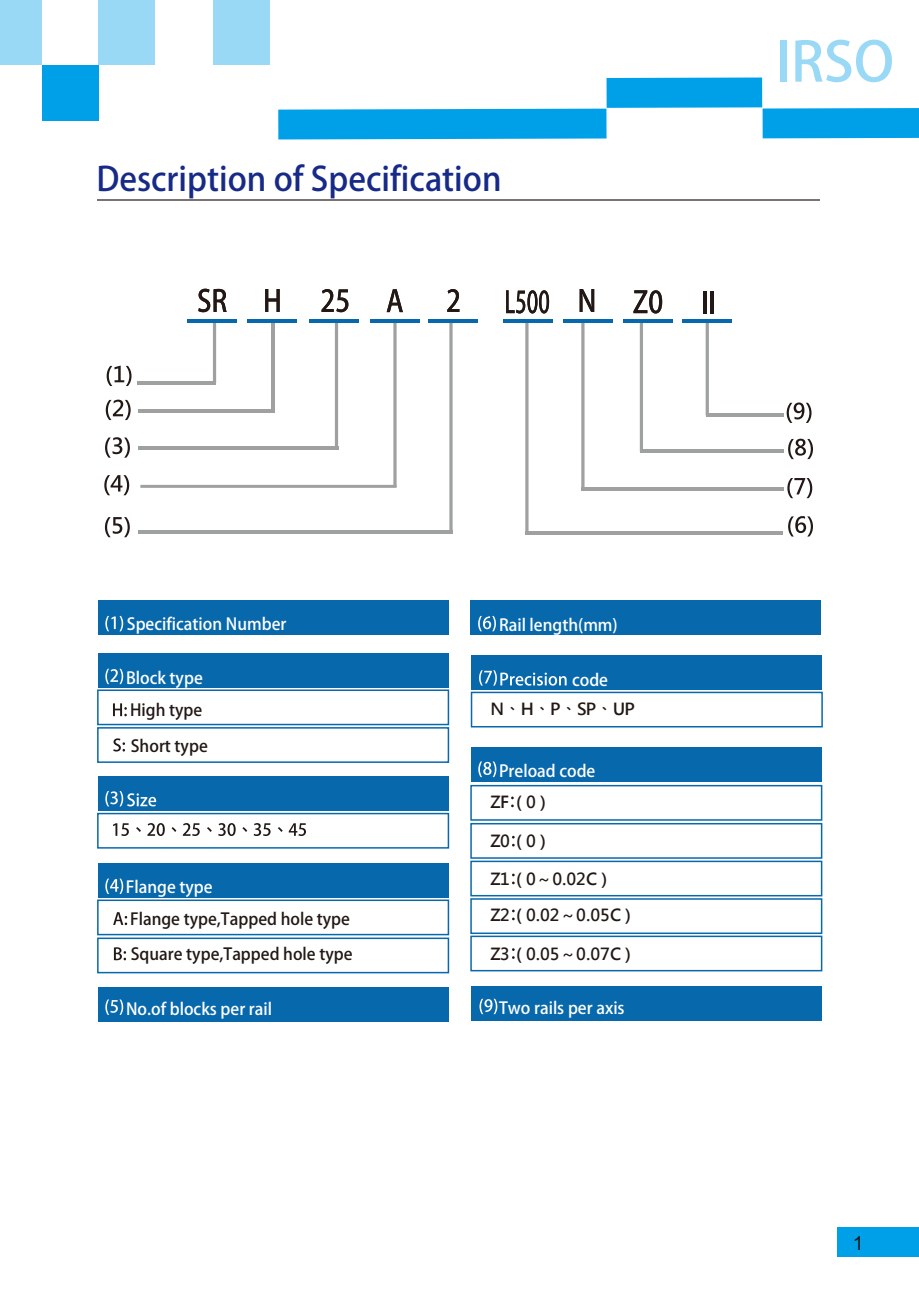
<style>
.page{position:relative;width:919px;height:1289px;background:#fff}
.page>*{position:absolute;margin:0;border:0;box-sizing:border-box;transform-origin:0 0}
.t1{font:700 33px "Adobe Fan Heiti Std";color:#172a88}
.t2{font:19.5px "Arial";color:#221815}
.t3{font:700 16.5px "Adobe Fan Heiti Std";color:#fff}
.t4{font:700 16.5px/35.2px "Adobe Fan Heiti Std";color:#221815}
.t5{font:700 16.5px/36px "Microsoft Jheng Hei";color:#221815}
</style>
<div class="page">
<svg style="left:278px;top:40px;width:640px;height:99px"></svg>
<div style="left:98px;top:0;width:57px;height:64px;background:#9ad9f6"></div>
<div style="left:42px;top:65px;width:56px;height:55px;background:#00a0e9"></div>
<div style="left:0;top:0;width:42px;height:64px;background:#9ad9f6"></div>
<div style="left:213px;top:0;width:57px;height:64px;background:#9ad9f6"></div>
<div style="left:98px;top:601px;width:350px;height:34px;background:#0868ac"></div>
<svg style="left:105px;top:616px;width:18px;height:15px"></svg>
<div style="left:470px;top:601px;width:351px;height:34px;background:#0868ac"></div>
<svg style="left:478px;top:616px;width:18px;height:15px"></svg>
<div style="left:471px;top:655px;width:351px;height:34px;background:#0868ac"></div>
<div style="left:98px;top:987px;width:350px;height:34px;background:#0868ac"></div>
<svg style="left:105px;top:999px;width:18px;height:15px"></svg>
<div style="left:98px;top:776px;width:350px;height:34px;background:#0868ac"></div>
<svg style="left:105px;top:791px;width:51px;height:15px"></svg>
<div style="left:98px;top:653px;width:350px;height:35px;background:#0868ac"></div>
<svg style="left:105px;top:668px;width:18px;height:16px"></svg>
<div style="left:97px;top:727px;width:352px;height:36px;border:2px solid #0868ac"></div>
<div style="left:97px;top:812px;width:352px;height:36px;border:2px solid #0868ac"></div>
<div style="left:97px;top:689px;width:352px;height:36px;border:2px solid #0868ac"></div>
<div style="left:98px;top:863px;width:350px;height:34px;background:#0868ac"></div>
<svg style="left:105px;top:878px;width:18px;height:16px"></svg>
<div style="left:97px;top:937px;width:352px;height:36px;border:2px solid #0868ac"></div>
<div style="left:97px;top:899px;width:352px;height:36px;border:2px solid #0868ac"></div>
<svg style="left:113px;top:823px;width:16px;height:13px"></svg>
<svg style="left:136px;top:827px;width:5px;height:5px"></svg>
<svg style="left:147px;top:823px;width:18px;height:13px"></svg>
<svg style="left:171px;top:827px;width:5px;height:5px"></svg>
<svg style="left:183px;top:823px;width:17px;height:13px"></svg>
<svg style="left:207px;top:827px;width:5px;height:5px"></svg>
<svg style="left:218px;top:823px;width:18px;height:13px"></svg>
<svg style="left:242px;top:827px;width:5px;height:5px"></svg>
<svg style="left:254px;top:823px;width:16px;height:13px"></svg>
<svg style="left:278px;top:827px;width:5px;height:5px"></svg>
<svg style="left:289px;top:823px;width:17px;height:13px"></svg>
<div style="left:470px;top:691px;width:352px;height:36px;border:2px solid #0868ac"></div>
<div style="left:471px;top:747px;width:351px;height:34px;background:#0868ac"></div>
<div style="left:470px;top:860px;width:352px;height:36px;border:2px solid #0868ac"></div>
<div style="left:470px;top:823px;width:352px;height:35px;border:2px solid #0868ac"></div>
<div style="left:470px;top:935px;width:352px;height:36px;border:2px solid #0868ac"></div>
<div style="left:470px;top:898px;width:352px;height:36px;border:2px solid #0868ac"></div>
<div style="left:470px;top:785px;width:352px;height:35px;border:2px solid #0868ac"></div>
<div style="left:471px;top:986px;width:351px;height:34px;background:#0868ac"></div>
<svg style="left:479px;top:998px;width:18px;height:16px"></svg>
<hr style="left:98px;top:199px;width:722px;height:1px;background:#221714">
<svg style="left:198px;top:289px;width:29px;height:23px"></svg>
<svg style="left:265px;top:289px;width:14px;height:23px"></svg>
<svg style="left:321px;top:289px;width:27px;height:23px"></svg>
<svg style="left:386px;top:289px;width:17px;height:23px"></svg>
<svg style="left:447px;top:289px;width:12px;height:23px"></svg>
<svg style="left:506px;top:290px;width:43px;height:23px"></svg>
<svg style="left:579px;top:289px;width:15px;height:23px"></svg>
<svg style="left:633px;top:290px;width:29px;height:23px"></svg>
<hr style="left:703px;top:291px;width:3px;height:22px;background:#221815">
<hr style="left:710px;top:291px;width:3px;height:22px;background:#221815">
<hr style="left:137px;top:381px;width:79px;height:3px;background:#9fa0a0">
<hr style="left:705px;top:413px;width:78px;height:3px;background:#9fa0a0">
<hr style="left:138px;top:409px;width:137px;height:3px;background:#9fa0a0">
<hr style="left:138px;top:446px;width:200px;height:3px;background:#9fa0a0">
<svg style="left:449px;top:322px;width:3px;height:208px"></svg>
<hr style="left:138px;top:530px;width:314px;height:3px;background:#9fa0a0">
<svg style="left:705px;top:322px;width:3px;height:93px"></svg>
<svg style="left:639px;top:322px;width:4px;height:129px"></svg>
<hr style="left:640px;top:449px;width:143px;height:3px;background:#9fa0a0">
<svg style="left:581px;top:322px;width:3px;height:166px"></svg>
<hr style="left:581px;top:488px;width:202px;height:3px;background:#9fa0a0">
<svg style="left:525px;top:322px;width:3px;height:209px"></svg>
<hr style="left:525px;top:531px;width:258px;height:3px;background:#9fa0a0">
<svg style="left:107px;top:365px;width:24px;height:21px"></svg>
<svg style="left:106px;top:399px;width:25px;height:21px"></svg>
<svg style="left:105px;top:437px;width:25px;height:20px"></svg>
<svg style="left:104px;top:475px;width:25px;height:20px"></svg>
<svg style="left:105px;top:517px;width:25px;height:20px"></svg>
<svg style="left:788px;top:516px;width:24px;height:20px"></svg>
<svg style="left:787px;top:478px;width:25px;height:20px"></svg>
<svg style="left:788px;top:438px;width:24px;height:21px"></svg>
<svg style="left:786px;top:402px;width:25px;height:21px"></svg>
<svg style="left:140px;top:322px;width:256px;height:166px"></svg>
<svg style="left:478px;top:761px;width:18px;height:16px"></svg>
<svg style="left:511px;top:796px;width:2px;height:11px"></svg>
<svg style="left:512px;top:835px;width:2px;height:11px"></svg>
<svg style="left:512px;top:873px;width:2px;height:11px"></svg>
<svg style="left:512px;top:909px;width:2px;height:11px"></svg>
<div style="left:837px;top:1227px;width:81px;height:29px;background:#00a0e9"></div>
<hr style="left:187px;top:319px;width:50px;height:3px;background:#0868ac">
<hr style="left:247px;top:319px;width:49px;height:3px;background:#0868ac">
<hr style="left:309px;top:319px;width:50px;height:3px;background:#0868ac">
<hr style="left:370px;top:319px;width:50px;height:3px;background:#0868ac">
<hr style="left:428px;top:319px;width:50px;height:3px;background:#0868ac">
<hr style="left:503px;top:319px;width:50px;height:3px;background:#0868ac">
<hr style="left:563px;top:319px;width:49px;height:3px;background:#0868ac">
<hr style="left:622px;top:319px;width:50px;height:3px;background:#0868ac">
<hr style="left:682px;top:319px;width:50px;height:3px;background:#0868ac">
<svg style="left:113px;top:703px;width:14px;height:13px"></svg>
<svg style="left:479px;top:670px;width:87px;height:15px"></svg>
<svg style="left:113px;top:738px;width:12px;height:13px"></svg>
<svg style="left:113px;top:912px;width:14px;height:13px"></svg>
<svg style="left:114px;top:947px;width:12px;height:13px"></svg>
<h1 class="t1" style="left:96px;top:159px;width:406px">Description of Specification</h1>
<p class="t3" style="left:127px;top:614px;width:161px">Specification Number</p>
<p class="t3" style="left:499px;top:615px;width:120px">Rail length(mm)</p>
<p class="t3" style="left:126px;top:668px;width:78px">Block type</p>
<p class="t3" style="left:572px;top:669px;width:38px">code</p>
<p class="t4" style="left:130px;top:693px;width:74px">High type</p>
<p class="t4" style="left:131px;top:728px;width:78px">Short type</p>
<p class="t3" style="left:126px;top:876px;width:88px">Flange type</p>
<p class="t4" style="left:130px;top:901px;width:224px">Flange type,Tapped hole type<br>Square type,Tapped hole type</p>
<p class="t5" style="left:490px;top:691px;width:146px">N、H、P、SP、UP</p>
<p class="t3" style="left:499px;top:761px;width:98px">Preload code</p>
<p class="t5" style="left:490px;top:784px;width:57px">ZF ( 0 )</p>
<p class="t5" style="left:490px;top:823px;width:57px">Z0 ( 0 )</p>
<p class="t5" style="left:490px;top:861px;width:142px">Z1 ( 0～0.02C )<br>Z2 ( 0.02～0.05C )</p>
<p class="t5" style="left:490px;top:935px;width:142px">Z3 ( 0.05～0.07C )</p>
<p class="t3" style="left:126px;top:998px;width:148px">No.of blocks per rail</p>
<p class="t3" style="left:499px;top:998px;width:127px">Two rails per axis</p>
<p class="t2" style="left:852px;top:1229px;width:12px">1</p>
</div>
